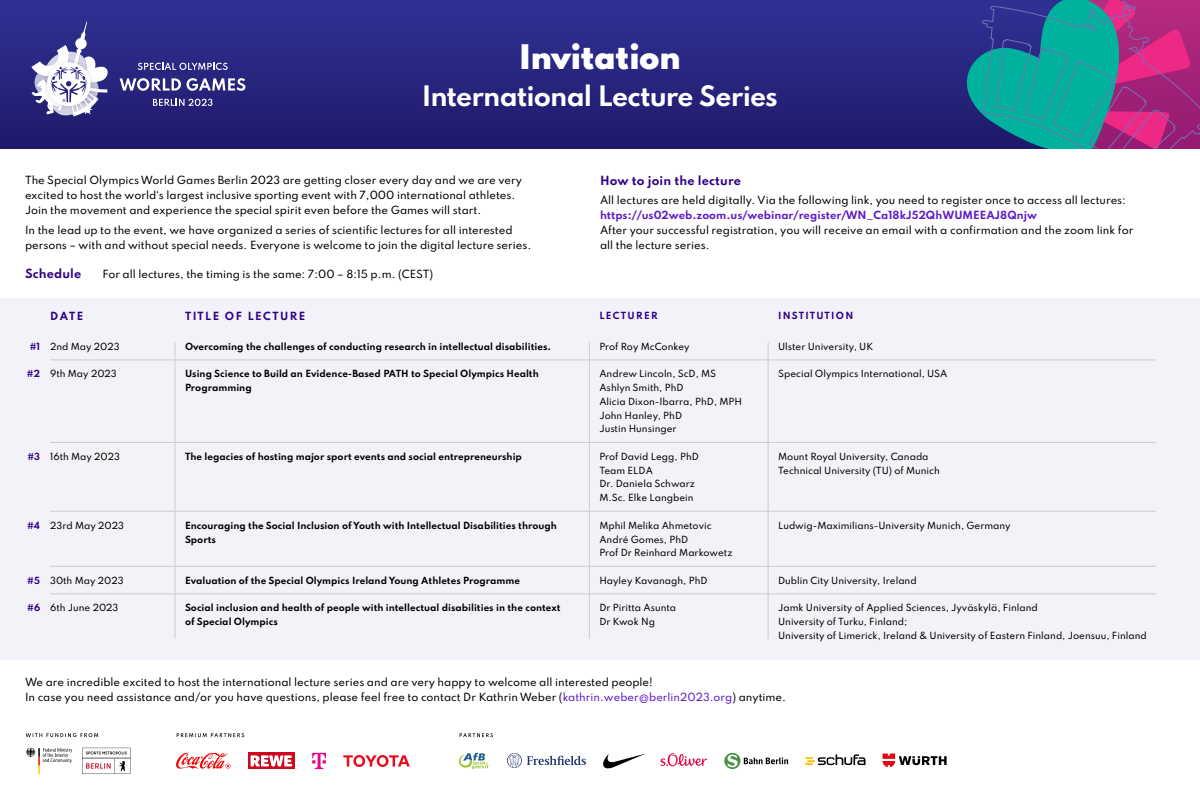
<style>
.page{position:relative;width:1200px;height:797px;background:#fff}
.page>*{position:absolute;margin:0;border:0;box-sizing:border-box;transform-origin:0 0}
.t1{font:900 30px "Spartan";letter-spacing:-.025em;color:#fff}
.t2{font:700 25px "Spartan";letter-spacing:-.04em;color:#fff}
.t3{font:700 11.25px "Spartan";letter-spacing:.01em;color:#300085}
.t4{font:500 10px/15px "Spartan";color:#000}
.t5{font:700 10px "Spartan";color:#5c1bc6}
.t6{font:700 10px "Spartan";letter-spacing:.15em;color:#300085}
.t7{font:500 8.75px/13.8px "Spartan";color:#000}
.t8{font:700 8.75px/13.8px "Spartan";color:#000}
.t9{font:700 8.75px "Spartan";letter-spacing:.15em;color:#300085}
.s1{font-weight:700;color:#300085}
.s2{color:#5c1bc6}
</style>
<div class="page">
<div style="left:0;top:298px;width:1200px;height:361px;background:#f3f2f9"></div>
<svg style="left:175px;top:342px;width:1px;height:18px"></svg>
<svg style="left:589px;top:342px;width:1px;height:18px"></svg>
<svg style="left:768px;top:342px;width:1px;height:18px"></svg>
<hr style="left:50px;top:360px;width:125px;height:1px;background:#ccc">
<hr style="left:175px;top:360px;width:414px;height:1px;background:#ccc">
<hr style="left:175px;top:360px;width:1px;height:82px;background:#ccc">
<hr style="left:589px;top:360px;width:179px;height:1px;background:#ccc">
<hr style="left:589px;top:360px;width:1px;height:82px;background:#ccc">
<hr style="left:768px;top:360px;width:388px;height:1px;background:#ccc">
<hr style="left:768px;top:360px;width:1px;height:82px;background:#ccc">
<hr style="left:50px;top:442px;width:125px;height:1px;background:#ccc">
<hr style="left:175px;top:442px;width:414px;height:1px;background:#ccc">
<hr style="left:175px;top:443px;width:1px;height:68px;background:#ccc">
<hr style="left:589px;top:442px;width:179px;height:1px;background:#ccc">
<hr style="left:589px;top:443px;width:1px;height:68px;background:#ccc">
<hr style="left:768px;top:442px;width:388px;height:1px;background:#ccc">
<hr style="left:768px;top:443px;width:1px;height:68px;background:#ccc">
<hr style="left:50px;top:511px;width:125px;height:1px;background:#ccc">
<hr style="left:175px;top:511px;width:414px;height:1px;background:#ccc">
<hr style="left:175px;top:511px;width:1px;height:55px;background:#ccc">
<hr style="left:589px;top:511px;width:179px;height:1px;background:#ccc">
<hr style="left:589px;top:511px;width:1px;height:55px;background:#ccc">
<hr style="left:768px;top:511px;width:388px;height:1px;background:#ccc">
<hr style="left:768px;top:511px;width:1px;height:55px;background:#ccc">
<hr style="left:50px;top:566px;width:125px;height:1px;background:#ccc">
<hr style="left:175px;top:566px;width:414px;height:1px;background:#ccc">
<svg style="left:175px;top:567px;width:1px;height:26px"></svg>
<hr style="left:589px;top:566px;width:179px;height:1px;background:#ccc">
<svg style="left:589px;top:567px;width:1px;height:26px"></svg>
<hr style="left:768px;top:566px;width:388px;height:1px;background:#ccc">
<svg style="left:768px;top:567px;width:1px;height:26px"></svg>
<hr style="left:50px;top:593px;width:125px;height:1px;background:#ccc">
<hr style="left:175px;top:593px;width:414px;height:1px;background:#ccc">
<hr style="left:175px;top:594px;width:1px;height:45px;background:#ccc">
<hr style="left:589px;top:593px;width:179px;height:1px;background:#ccc">
<hr style="left:589px;top:594px;width:1px;height:45px;background:#ccc">
<hr style="left:768px;top:593px;width:388px;height:1px;background:#ccc">
<hr style="left:768px;top:594px;width:1px;height:45px;background:#ccc">
<div style="left:0;top:0;width:1200px;height:149px;background:linear-gradient(to bottom,#2f3294,#1e1969)"></div>
<svg style="left:962px;top:0;width:238px;height:149px;background:#50628d"></svg>
<svg style="left:142px;top:63px;width:86px;height:7px"></svg>
<svg style="left:142px;top:78px;width:39px;height:13px"></svg>
<svg style="left:187px;top:78px;width:58px;height:13px"></svg>
<svg style="left:153px;top:99px;width:60px;height:7px"></svg>
<img style="left:31px;top:21px;width:111px;height:96px">
<svg style="left:31px;top:22px;width:78px;height:94px"></svg>
<svg style="left:177px;top:733px;width:67px;height:4px"></svg>
<svg style="left:176px;top:752px;width:54px;height:17px"></svg>
<svg style="left:248px;top:753px;width:47px;height:16px"></svg>
<svg style="left:251px;top:755px;width:41px;height:11px"></svg>
<svg style="left:26px;top:748px;width:46px;height:26px"></svg>
<svg style="left:82px;top:748px;width:49px;height:26px"></svg>
<svg style="left:26px;top:733px;width:72px;height:4px"></svg>
<svg style="left:459px;top:753px;width:30px;height:16px"></svg>
<svg style="left:603px;top:753px;width:43px;height:16px"></svg>
<svg style="left:507px;top:753px;width:79px;height:15px"></svg>
<svg style="left:883px;top:753px;width:64px;height:14px"></svg>
<svg style="left:660px;top:753px;width:47px;height:13px"></svg>
<svg style="left:805px;top:754px;width:60px;height:11px"></svg>
<svg style="left:744px;top:757px;width:44px;height:7px"></svg>
<svg style="left:724px;top:753px;width:17px;height:16px"></svg>
<svg style="left:728px;top:755px;width:10px;height:12px"></svg>
<svg style="left:460px;top:733px;width:33px;height:4px"></svg>
<svg style="left:343px;top:755px;width:67px;height:12px"></svg>
<svg style="left:312px;top:753px;width:14px;height:16px"></svg>
<h1 class="t1" style="left:519px;top:34px;width:164px">Invitation</h1>
<h2 class="t2" style="left:422px;top:77px;width:358px">International Lecture Series</h2>
<p class="t4" style="left:25px;top:172px;width:498px">The Special Olympics World Games Berlin 2023 are getting closer every day and we are very</p>
<p class="t3" style="left:600px;top:172px;width:142px">How to join the lecture</p>
<p class="t4" style="left:25px;top:187px;width:492px">excited to host the world‘s largest inclusive sporting event with 7,000 international athletes.<br>Join the movement and experience the special spirit even before the Games will start.</p>
<p class="t4" style="left:25px;top:222px;width:508px">In the lead up to the event, we have organized a series of scientific lectures for all interested persons – with and without special needs. Everyone is welcome to join the digital lecture series.</p>
<p class="t4" style="left:600px;top:192px;width:527px">All lectures are held digitally. Via the following link, you need to register once to access all lectures:</p>
<p class="t5" style="left:600px;top:207px;width:439px">https://us02web.zoom.us/webinar/register/WN_Ca18kJ52QhWUMEEAJ8Qnjw</p>
<p class="t4" style="left:600px;top:222px;width:535px">After your successful registration, you will receive an email with a confirmation and the zoom link for all the lecture series.</p>
<p class="t3" style="left:25px;top:265px;width:58px">Schedule</p>
<p class="t4" style="left:102px;top:267px;width:332px">For all lectures, the timing is the same: 7:00 – 8:15 p.m. (CEST)</p>
<p class="t6" style="left:50px;top:308px;width:35px">DATE</p>
<p class="t6" style="left:185px;top:308px;width:122px">TITLE OF LECTURE</p>
<p class="t9" style="left:599px;top:309px;width:60px">LECTURER</p>
<p class="t9" style="left:778px;top:309px;width:77px">INSTITUTION</p>
<p class="t7" style="left:30px;top:339px;width:92px"><span class="s1">#1</span> 2nd May 2023</p>
<p class="t8" style="left:185px;top:339px;width:368px">Overcoming the challenges of conducting research in intellectual disabilities.</p>
<p class="t7" style="left:599px;top:339px;width:92px">Prof Roy McConkey</p>
<p class="t7" style="left:778px;top:339px;width:97px">Ulster University, UK</p>
<p class="t7" style="left:27px;top:367px;width:91px"><span class="s1">#2</span> 9th May 2023</p>
<p class="t8" style="left:185px;top:367px;width:355px">Using Science to Build an Evidence-Based PATH to Special Olympics Health<br>Programming</p>
<p class="t7" style="left:599px;top:367px;width:144px">Andrew Lincoln, ScD, MS<br>Ashlyn Smith, PhD<br>Alicia Dixon-Ibarra, PhD, MPH<br>John Hanley, PhD<br>Justin Hunsinger</p>
<p class="t7" style="left:778px;top:367px;width:171px">Special Olympics International, USA</p>
<p class="t7" style="left:27px;top:449px;width:94px"><span class="s1">#3</span> 16th May 2023</p>
<p class="t8" style="left:185px;top:449px;width:339px">The legacies of hosting major sport events and social entrepreneurship</p>
<p class="t7" style="left:599px;top:449px;width:101px">Prof David Legg, PhD<br>Team ELDA<br>Dr. Daniela Schwarz<br>M.Sc. Elke Langbein</p>
<p class="t7" style="left:778px;top:449px;width:163px">Mount Royal University, Canada<br>Technical University (TU) of Munich</p>
<p class="t7" style="left:27px;top:518px;width:98px"><span class="s1">#4</span> 23rd May 2023</p>
<p class="t8" style="left:185px;top:518px;width:373px">Encouraging the Social Inclusion of Youth with Intellectual Disabilities through<br>Sports</p>
<p class="t7" style="left:599px;top:518px;width:135px">Mphil Melika Ahmetovic<br>André Gomes, PhD<br>Prof Dr Reinhard Markowetz</p>
<p class="t7" style="left:778px;top:518px;width:234px">Ludwig-Maximilians-University Munich, Germany</p>
<p class="t7" style="left:27px;top:573px;width:98px"><span class="s1">#5</span> 30th May 2023</p>
<p class="t8" style="left:185px;top:573px;width:337px">Evaluation of the Special Olympics Ireland Young Athletes Programme</p>
<p class="t7" style="left:599px;top:573px;width:110px">Hayley Kavanagh, PhD</p>
<p class="t7" style="left:778px;top:573px;width:140px">Dublin City University, Ireland</p>
<p class="t7" style="left:27px;top:601px;width:93px"><span class="s1">#6</span> 6th June 2023</p>
<p class="t8" style="left:185px;top:601px;width:377px">Social inclusion and health of people with intellectual disabilities in the context of Special Olympics</p>
<p class="t7" style="left:599px;top:601px;width:78px">Dr Piritta Asunta<br>Dr Kwok Ng</p>
<p class="t7" style="left:778px;top:601px;width:370px">Jamk University of Applied Sciences, Jyväskylä, Finland<br>University of Turku, Finland;<br>University of Limerick, Ireland &amp; University of Eastern Finland, Joensuu, Finland</p>
<p class="t4" style="left:25px;top:674px;width:763px">We are incredible excited to host the international lecture series and are very happy to welcome all interested people!<br>In case you need assistance and/or you have questions, please feel free to contact Dr Kathrin Weber (<span class="s2">kathrin.weber@berlin2023.org</span>) anytime.</p>
</div>
